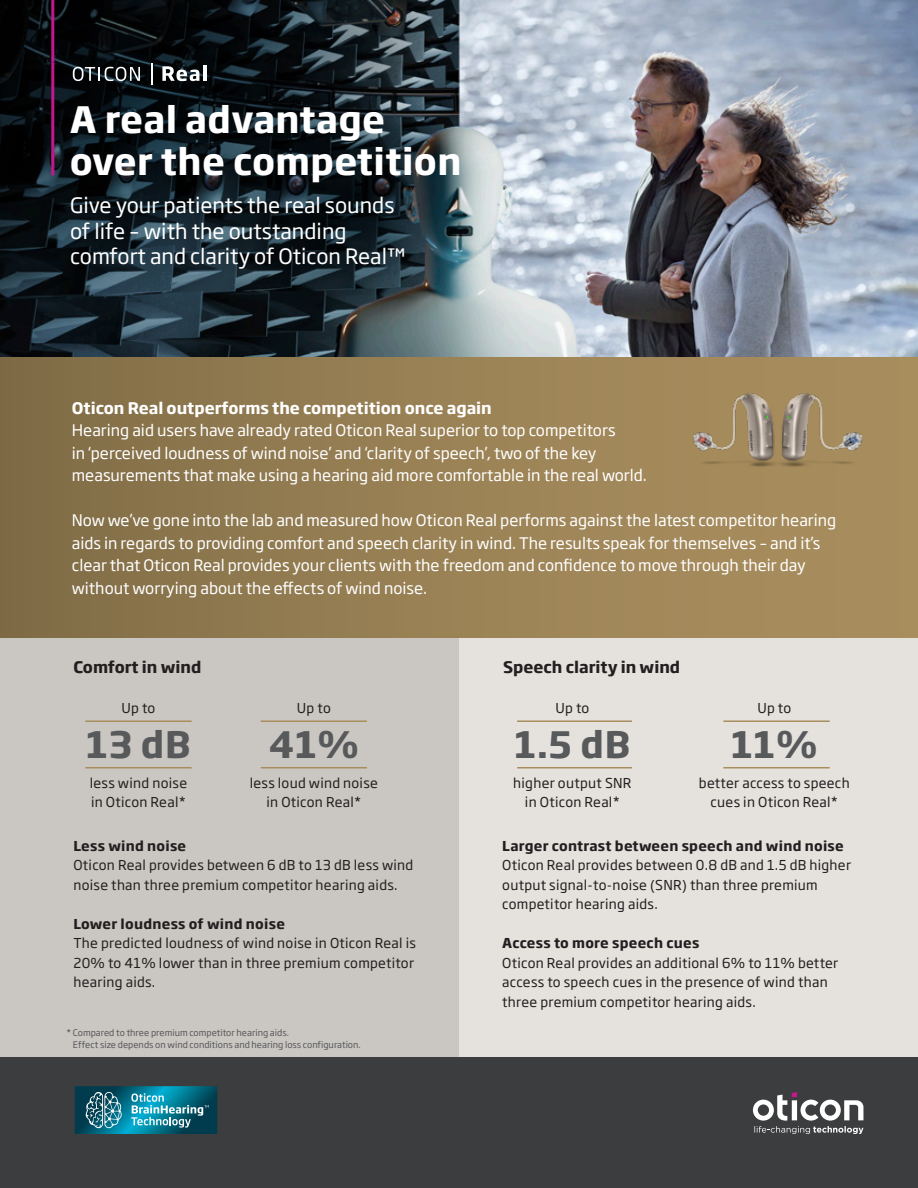
<style>
.page{position:relative;width:918px;height:1188px;background:#fff}
.page>*{position:absolute;margin:0;border:0;box-sizing:border-box;transform-origin:0 0}
.t1{font:700 36px/42px "Soho Gothic Pro";letter-spacing:.01em;color:#fff}
.t2{font:700 36px "Soho Gothic Pro";letter-spacing:.02em;color:#58595b}
.t3{font:21px/25.5px "Soho Gothic Pro";color:#fff}
.t4{font:15.75px/22.5px "Soho Gothic Pro";color:#fff}
.t5{font:700 15.75px "Soho Gothic Pro";color:#fff}
.t6{font:700 15.75px "Soho Gothic Pro";color:#231f20}
.t7{font:13.5px/19.5px "Soho Gothic Pro";letter-spacing:.02em;color:#231f20}
.t8{font:700 13.5px "Soho Gothic Pro";letter-spacing:.02em;color:#231f20}
.t9{font:9px/11.2px "Soho Gothic Pro";color:#58595b}
</style>
<div class="page">
<img style="left:467px;top:0;width:451px;height:358px">
<svg style="left:0;top:0;width:467px;height:358px;background:#1a252a"></svg>
<div style="left:0;top:559px;width:459px;height:518px;background:#cac7c2"></div>
<div style="left:459px;top:559px;width:459px;height:518px;background:#e5e1dd"></div>
<div style="left:0;top:358px;width:918px;height:279px;background:linear-gradient(to right,#826e48,#ae9261)"></div>
<div style="left:0;top:1057px;width:918px;height:131px;background:#3c3d3e"></div>
<svg style="left:753px;top:1092px;width:110px;height:42px"></svg>
<img style="left:690px;top:389px;width:173px;height:80px">
<svg style="left:249px;top:98px;width:219px;height:219px;background:#1b282f"></svg>
<svg style="left:75px;top:1086px;width:142px;height:48px;background:#237a8f"></svg>
<hr style="left:51px;top:0;width:3px;height:62px;background:#c6168d">
<hr style="left:51px;top:62px;width:3px;height:43px;background:#c6168d">
<hr style="left:51px;top:105px;width:3px;height:70px;background:#c6168d">
<svg style="left:73px;top:67px;width:67px;height:14px"></svg>
<svg style="left:151px;top:63px;width:1px;height:21px"></svg>
<svg style="left:162px;top:66px;width:37px;height:15px"></svg>
<hr style="left:203px;top:66px;width:3px;height:15px;background:#fff">
<hr style="left:85px;top:720px;width:107px;height:2px;background:#a88d5d">
<hr style="left:85px;top:767px;width:107px;height:1px;background:#a88d5d">
<hr style="left:261px;top:720px;width:106px;height:2px;background:#a88d5d">
<hr style="left:261px;top:767px;width:106px;height:1px;background:#a88d5d">
<hr style="left:723px;top:720px;width:107px;height:2px;background:#a88d5d">
<hr style="left:723px;top:767px;width:107px;height:1px;background:#a88d5d">
<hr style="left:517px;top:720px;width:115px;height:2px;background:#a88d5d">
<hr style="left:517px;top:767px;width:115px;height:1px;background:#a88d5d">
<h1 class="t1" style="left:70px;top:97px;width:393px">A real advantage over the competition</h1>
<h2 class="t3" style="left:70px;top:191px;width:337px">Give your patients the real sounds of life – with the outstanding comfort and clarity of Oticon Real™</h2>
<p class="t5" style="left:72px;top:395px;width:422px">Oticon Real outperforms the competition once again</p>
<p class="t4" style="left:72px;top:418px;width:577px">Hearing aid users have already rated Oticon Real superior to top competitors<br>in ‘perceived loudness of wind noise’ and ‘clarity of speech’, two of the key measurements that make using a hearing aid more comfortable in the real world.</p>
<p class="t4" style="left:72px;top:508px;width:766px">Now we’ve gone into the lab and measured how Oticon Real performs against the latest competitor hearing aids in regards to providing comfort and speech clarity in wind. The results speak for themselves – and it’s clear that Oticon Real provides your clients with the freedom and confidence to move through their day without worrying about the effects of wind noise.</p>
<p class="t6" style="left:73px;top:655px;width:129px">Comfort in wind</p>
<p class="t7" style="left:122px;top:697px;width:35px">Up to</p>
<h1 class="t2" style="left:86px;top:716px;width:106px">13 dB</h1>
<p class="t7" style="left:90px;top:772px;width:99px">less wind noise in Oticon Real*</p>
<p class="t7" style="left:297px;top:697px;width:35px">Up to</p>
<h1 class="t2" style="left:269px;top:716px;width:92px">41%</h1>
<p class="t7" style="left:250px;top:772px;width:130px;text-align:center">less loud wind noise in Oticon Real*</p>
<p class="t8" style="left:73px;top:835px;width:114px">Less wind noise</p>
<p class="t7" style="left:73px;top:855px;width:341px">Oticon Real provides between 6 dB to 13 dB less wind noise than three premium competitor hearing aids.</p>
<p class="t8" style="left:73px;top:913px;width:213px">Lower loudness of wind noise</p>
<p class="t7" style="left:73px;top:933px;width:344px">The predicted loudness of wind noise in Oticon Real is<br>20% to 41% lower than in three premium competitor hearing aids.</p>
<p class="t9" style="left:73px;top:1027px;width:289px;text-indent:-7px">* Compared to three premium competitor hearing aids.<br>Effect size depends on wind conditions and hearing loss configuration.</p>
<p class="t6" style="left:503px;top:655px;width:179px">Speech clarity in wind</p>
<p class="t7" style="left:555px;top:697px;width:35px">Up to</p>
<h1 class="t2" style="left:515px;top:716px;width:117px">1.5 dB</h1>
<p class="t7" style="left:513px;top:772px;width:120px;text-align:center">higher output SNR in Oticon Real*</p>
<p class="t7" style="left:757px;top:697px;width:35px">Up to</p>
<h1 class="t2" style="left:731px;top:716px;width:88px">11%</h1>
<p class="t7" style="left:699px;top:772px;width:152px;text-align:center">better access to speech cues in Oticon Real*</p>
<p class="t8" style="left:502px;top:835px;width:343px">Larger contrast between speech and wind noise</p>
<p class="t7" style="left:502px;top:855px;width:350px">Oticon Real provides between 0.8 dB and 1.5 dB higher output signal-to-noise (SNR) than three premium competitor hearing aids.</p>
<p class="t8" style="left:502px;top:932px;width:199px">Access to more speech cues</p>
<p class="t7" style="left:502px;top:952px;width:338px">Oticon Real provides an additional 6% to 11% better access to speech cues in the presence of wind than three premium competitor hearing aids.</p>
</div>
